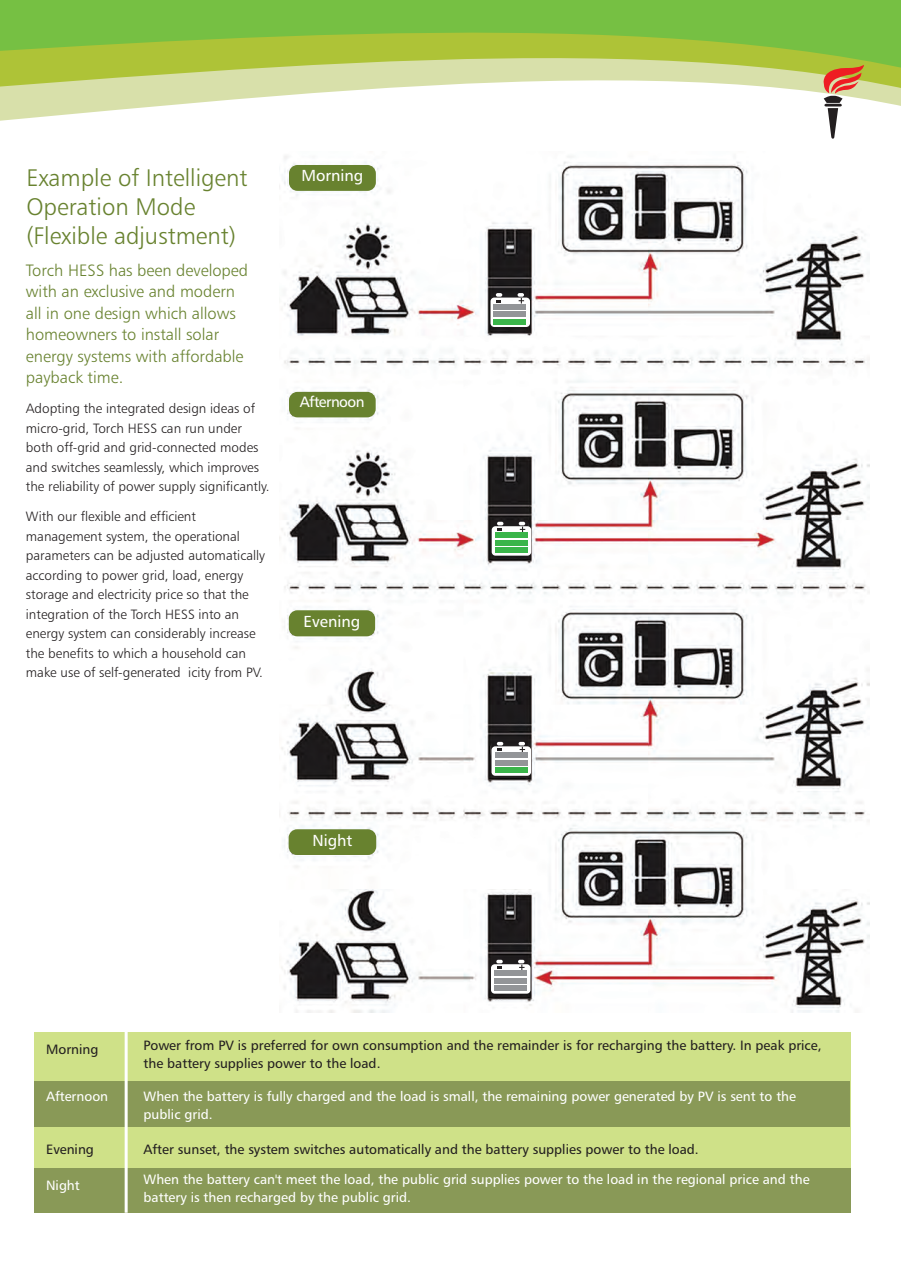
<style>
.page{position:relative;width:901px;height:1263px;background:#fff}
.page>*{position:absolute;margin:0;border:0;box-sizing:border-box;transform-origin:0 0}
.t1{font:24px/29.1px "Humanist 777 BT Light B";color:#68822f}
.t2{font:16.5px/21.5px "Humanist 777 BT Light B";color:#68822f}
.t3{font:16.05px "Humanist 777 BT Roman B";color:#fff}
.t4{font:15px "Humanist 777 BT Roman B";letter-spacing:-.035em;color:#fff}
.t5{font:13.5px/19.5px "Humanist 777 BT Light B";color:#231f20}
.t6{font:13.5px/18px "Humanist 777 BT Roman B";color:#fff}
.t7{font:13.5px/18px "Humanist 777 BT Roman B";color:#231f20}
</style>
<div class="page">
<div style="left:34px;top:1032px;width:817px;height:138px;background:#cfe188"></div>
<svg style="left:0;top:87px;width:901px;height:34px"></svg>
<svg style="left:0;top:0;width:901px;height:87px;background:#9dc857"></svg>
<img style="left:279px;top:156px;width:590px;height:856px">
<div style="left:289px;top:165px;width:87px;height:26px;background:#68822f;border-radius:9px"></div>
<div style="left:289px;top:392px;width:87px;height:25px;background:#68822f;border-radius:9px"></div>
<div style="left:289px;top:610px;width:86px;height:26px;background:#68822f;border-radius:9px"></div>
<div style="left:289px;top:829px;width:87px;height:26px;background:#68822f;border-radius:9px"></div>
<div style="left:34px;top:1081px;width:816px;height:46px;background:#899957"></div>
<div style="left:34px;top:1169px;width:817px;height:44px;background:#899957"></div>
<hr style="left:125px;top:1031px;width:3px;height:182px;background:#fff">
<svg style="left:490px;top:298px;width:40px;height:29px"></svg>
<svg style="left:496px;top:293px;width:6px;height:9px"></svg>
<svg style="left:518px;top:293px;width:6px;height:10px"></svg>
<div style="left:494px;top:304px;width:32px;height:5px;background:#939598"></div>
<div style="left:494px;top:312px;width:32px;height:5px;background:#939598"></div>
<div style="left:494px;top:319px;width:32px;height:5px;background:#3ab54a"></div>
<div style="left:492px;top:526px;width:39px;height:30px;background:#fff;border-radius:4px"></div>
<svg style="left:497px;top:522px;width:6px;height:9px"></svg>
<svg style="left:519px;top:522px;width:6px;height:10px"></svg>
<div style="left:495px;top:532px;width:32px;height:6px;background:#3ab54a"></div>
<div style="left:495px;top:540px;width:32px;height:6px;background:#3ab54a"></div>
<div style="left:495px;top:548px;width:32px;height:5px;background:#3ab54a"></div>
<svg style="left:491px;top:746px;width:40px;height:30px"></svg>
<svg style="left:497px;top:742px;width:6px;height:9px"></svg>
<svg style="left:519px;top:742px;width:6px;height:10px"></svg>
<div style="left:495px;top:753px;width:32px;height:5px;background:#939598"></div>
<div style="left:495px;top:760px;width:32px;height:6px;background:#939598"></div>
<div style="left:495px;top:768px;width:32px;height:5px;background:#3ab54a"></div>
<div style="left:491px;top:964px;width:39px;height:30px;background:#fff;border-radius:4px"></div>
<svg style="left:496px;top:960px;width:7px;height:9px"></svg>
<svg style="left:518px;top:960px;width:7px;height:10px"></svg>
<div style="left:494px;top:970px;width:33px;height:6px;background:#939598"></div>
<div style="left:494px;top:978px;width:33px;height:6px;background:#939598"></div>
<div style="left:494px;top:986px;width:33px;height:5px;background:#939598"></div>
<svg style="left:824px;top:65px;width:40px;height:74px"></svg>
<h1 class="t1" style="left:26px;top:165px;width:223px">Example of Intelligent<br>Operation Mode (Flexible adjustment)</h1>
<p class="t3" style="left:301px;top:169px;width:64px">Morning</p>
<p class="t2" style="left:26px;top:261px;width:224px">Torch HESS has been developed with an exclusive and modern all in one design which allows homeowners to install solar energy systems with affordable payback time.</p>
<p class="t5" style="left:26px;top:400px;width:245px">Adopting the integrated design ideas of micro-grid, Torch HESS can run under both off-grid and grid-connected modes and switches seamlessly, which improves the reliability of power supply significantly.</p>
<p class="t5" style="left:26px;top:508px;width:241px">With our flexible and efficient management system, the operational parameters can be adjusted automatically according to power grid, load, energy storage and electricity price so that the integration of the Torch HESS into an energy system can considerably increase the benefits to which a household can make use of self-generated icity from PV.</p>
<p class="t4" style="left:300px;top:396px;width:66px">Afternoon</p>
<p class="t3" style="left:304px;top:615px;width:58px">Evening</p>
<p class="t3" style="left:312px;top:834px;width:41px">Night</p>
<p class="t7" style="left:46px;top:1041px;width:54px">Morning</p>
<p class="t7" style="left:144px;top:1037px;width:680px">Power from PV is preferred for own consumption and the remainder is for recharging the battery. In peak price, the battery supplies power to the load.</p>
<p class="t6" style="left:46px;top:1088px;width:64px">Afternoon</p>
<p class="t6" style="left:144px;top:1088px;width:654px">When the battery is fully charged and the load is small, the remaining power generated by PV is sent to the public grid.</p>
<p class="t7" style="left:46px;top:1141px;width:49px">Evening</p>
<p class="t7" style="left:144px;top:1141px;width:557px">After sunset, the system switches automatically and the battery supplies power to the load.</p>
<p class="t6" style="left:46px;top:1177px;width:35px">Night</p>
<p class="t6" style="left:144px;top:1171px;width:667px">When the battery can't meet the load, the public grid supplies power to the load in the regional price and the battery is then recharged by the public grid.</p>
</div>
